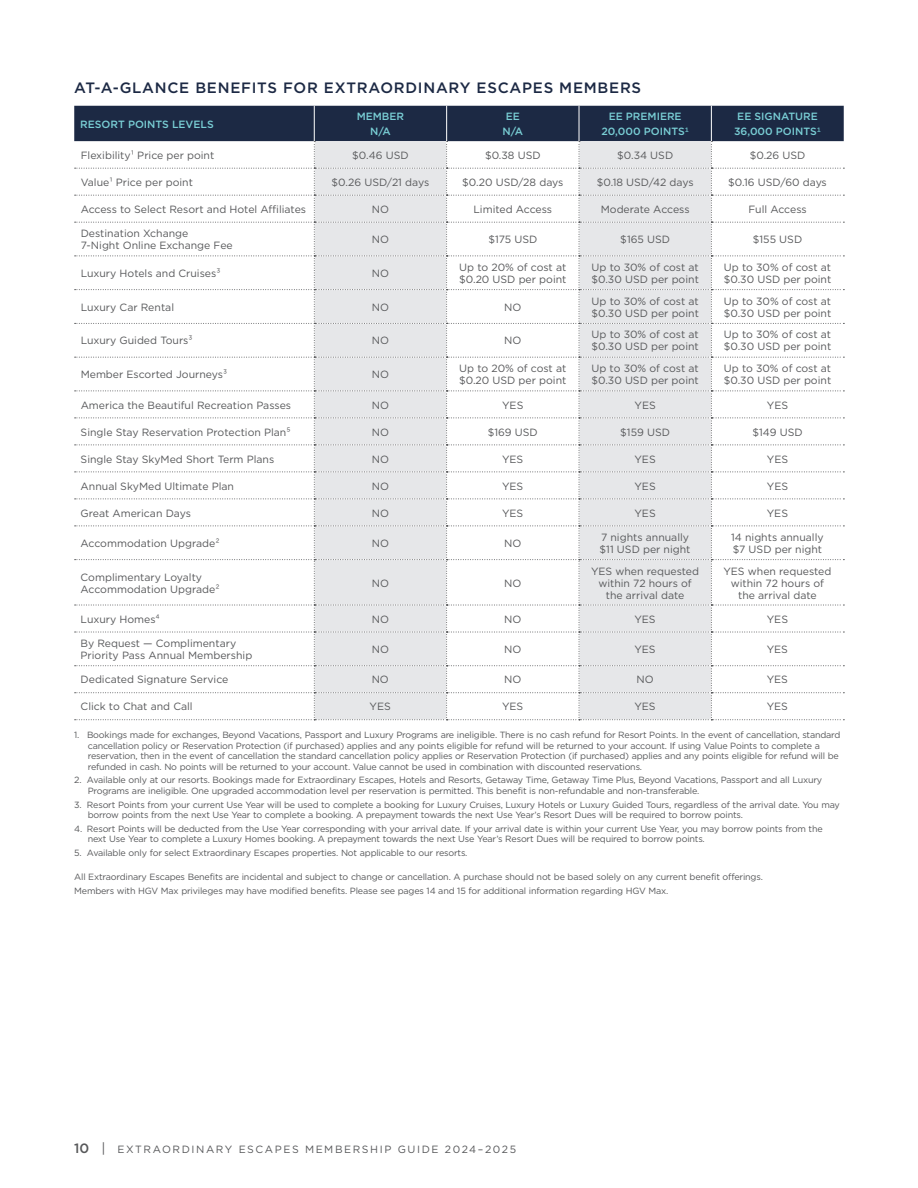
<style>
.page{position:relative;width:918px;height:1188px;background:#fff}
.page>*{position:absolute;margin:0;border:0;box-sizing:border-box;transform-origin:0 0}
.t1{font:500 15px "Gotham";letter-spacing:.05em;color:#1c2944}
.t2{font:10.5px/12px "Gotham";color:#57585a}
.t3{font:500 10.5px/15px "Gotham";color:#79ced5;text-align:center}
.t4{font:10.5px "Gotham";letter-spacing:.15em;color:#57585a}
.t5{font:9px/10.5px "Gotham";letter-spacing:-.02em;color:#57585a}
.s1{font-weight:500;font-size:13.5px}
.s2{font-size:13.5px}
</style>
<div class="page">
<svg style="left:74px;top:106px;width:770px;height:614px"></svg>
<hr style="left:314px;top:106px;width:1px;height:35px;background:#fff">
<hr style="left:446px;top:106px;width:1px;height:35px;background:#fff">
<hr style="left:579px;top:106px;width:1px;height:35px;background:#fff">
<hr style="left:711px;top:106px;width:1px;height:35px;background:#fff">
<h1 class="t1" style="left:74px;top:78px;width:568px">AT-A-GLANCE BENEFITS FOR EXTRAORDINARY ESCAPES MEMBERS</h1>
<p class="t3" style="left:80px;top:116px;width:135px">RESORT POINTS LEVELS</p>
<p class="t3" style="left:357px;top:109px;width:49px">MEMBER<br>N/A</p>
<p class="t3" style="left:502px;top:109px;width:22px">EE<br>N/A</p>
<p class="t3" style="left:601px;top:109px;width:89px">EE PREMIERE<br>20,000 POINTS1</p>
<p class="t3" style="left:734px;top:109px;width:89px">EE SIGNATURE<br>36,000 POINTS1</p>
<p class="t2" style="left:81px;top:149px;width:135px">Flexibility¹ Price per point</p>
<p class="t2" style="left:352px;top:149px;width:58px">$0.46 USD</p>
<p class="t2" style="left:485px;top:149px;width:57px">$0.38 USD</p>
<p class="t2" style="left:617px;top:149px;width:58px">$0.34 USD</p>
<p class="t2" style="left:750px;top:149px;width:57px">$0.26 USD</p>
<p class="t2" style="left:81px;top:176px;width:114px">Value¹ Price per point</p>
<p class="t2" style="left:332px;top:176px;width:99px">$0.26 USD/21 days</p>
<p class="t2" style="left:462px;top:176px;width:103px">$0.20 USD/28 days</p>
<p class="t2" style="left:597px;top:176px;width:98px">$0.18 USD/42 days</p>
<p class="t2" style="left:728px;top:176px;width:100px">$0.16 USD/60 days</p>
<p class="t2" style="left:81px;top:203px;width:227px">Access to Select Resort and Hotel Affiliates</p>
<p class="t2" style="left:372px;top:203px;width:19px">NO</p>
<p class="t2" style="left:474px;top:203px;width:80px">Limited Access</p>
<p class="t2" style="left:601px;top:203px;width:90px">Moderate Access</p>
<p class="t2" style="left:748px;top:203px;width:60px">Full Access</p>
<p class="t2" style="left:81px;top:227px;width:154px">Destination Xchange<br>7-Night Online Exchange Fee</p>
<p class="t2" style="left:372px;top:233px;width:19px">NO</p>
<p class="t2" style="left:488px;top:233px;width:50px">$175 USD</p>
<p class="t2" style="left:620px;top:233px;width:51px">$165 USD</p>
<p class="t2" style="left:753px;top:233px;width:51px">$155 USD</p>
<p class="t2" style="left:81px;top:267px;width:141px">Luxury Hotels and Cruises³</p>
<p class="t2" style="left:372px;top:267px;width:19px">NO</p>
<p class="t2" style="left:459px;top:261px;width:109px">Up to 20% of cost at $0.20 USD per point</p>
<p class="t2" style="left:591px;top:261px;width:109px">Up to 30% of cost at $0.30 USD per point</p>
<p class="t2" style="left:724px;top:261px;width:109px">Up to 30% of cost at $0.30 USD per point</p>
<p class="t2" style="left:81px;top:301px;width:95px">Luxury Car Rental</p>
<p class="t2" style="left:372px;top:301px;width:19px">NO</p>
<p class="t2" style="left:504px;top:301px;width:19px">NO</p>
<p class="t2" style="left:591px;top:295px;width:109px">Up to 30% of cost at $0.30 USD per point</p>
<p class="t2" style="left:724px;top:295px;width:109px">Up to 30% of cost at $0.30 USD per point</p>
<p class="t2" style="left:81px;top:335px;width:114px">Luxury Guided Tours³</p>
<p class="t2" style="left:372px;top:335px;width:19px">NO</p>
<p class="t2" style="left:504px;top:335px;width:19px">NO</p>
<p class="t2" style="left:591px;top:329px;width:109px">Up to 30% of cost at $0.30 USD per point</p>
<p class="t2" style="left:724px;top:329px;width:109px">Up to 30% of cost at $0.30 USD per point</p>
<p class="t2" style="left:81px;top:368px;width:148px">Member Escorted Journeys³</p>
<p class="t2" style="left:372px;top:368px;width:19px">NO</p>
<p class="t2" style="left:459px;top:362px;width:109px">Up to 20% of cost at $0.20 USD per point</p>
<p class="t2" style="left:591px;top:362px;width:109px">Up to 30% of cost at $0.30 USD per point</p>
<p class="t2" style="left:724px;top:362px;width:109px">Up to 30% of cost at $0.30 USD per point</p>
<p class="t2" style="left:81px;top:399px;width:212px">America the Beautiful Recreation Passes</p>
<p class="t2" style="left:372px;top:399px;width:19px">NO</p>
<p class="t2" style="left:502px;top:399px;width:23px">YES</p>
<p class="t2" style="left:634px;top:399px;width:23px">YES</p>
<p class="t2" style="left:767px;top:399px;width:23px">YES</p>
<p class="t2" style="left:81px;top:426px;width:211px">Single Stay Reservation Protection Plan⁵</p>
<p class="t2" style="left:372px;top:426px;width:19px">NO</p>
<p class="t2" style="left:488px;top:426px;width:51px">$169 USD</p>
<p class="t2" style="left:620px;top:426px;width:51px">$159 USD</p>
<p class="t2" style="left:752px;top:426px;width:52px">$149 USD</p>
<p class="t2" style="left:81px;top:453px;width:195px">Single Stay SkyMed Short Term Plans</p>
<p class="t2" style="left:372px;top:453px;width:19px">NO</p>
<p class="t2" style="left:502px;top:453px;width:23px">YES</p>
<p class="t2" style="left:634px;top:453px;width:23px">YES</p>
<p class="t2" style="left:767px;top:453px;width:23px">YES</p>
<p class="t2" style="left:81px;top:480px;width:155px">Annual SkyMed Ultimate Plan</p>
<p class="t2" style="left:372px;top:480px;width:19px">NO</p>
<p class="t2" style="left:502px;top:480px;width:23px">YES</p>
<p class="t2" style="left:634px;top:480px;width:23px">YES</p>
<p class="t2" style="left:767px;top:480px;width:23px">YES</p>
<p class="t2" style="left:81px;top:507px;width:112px">Great American Days</p>
<p class="t2" style="left:372px;top:507px;width:19px">NO</p>
<p class="t2" style="left:502px;top:507px;width:23px">YES</p>
<p class="t2" style="left:634px;top:507px;width:23px">YES</p>
<p class="t2" style="left:767px;top:507px;width:23px">YES</p>
<p class="t2" style="left:81px;top:537px;width:140px">Accommodation Upgrade²</p>
<p class="t2" style="left:372px;top:537px;width:19px">NO</p>
<p class="t2" style="left:504px;top:537px;width:19px">NO</p>
<p class="t2" style="left:600px;top:531px;width:92px">7 nights annually $11 USD per night</p>
<p class="t2" style="left:731px;top:531px;width:94px">14 nights annually $7 USD per night</p>
<p class="t2" style="left:81px;top:571px;width:140px">Complimentary Loyalty<br>Accommodation Upgrade²</p>
<p class="t2" style="left:372px;top:577px;width:19px">NO</p>
<p class="t2" style="left:504px;top:577px;width:19px">NO</p>
<p class="t2" style="left:591px;top:565px;width:110px;text-align:center">YES when requested within 72 hours of the arrival date</p>
<p class="t2" style="left:723px;top:565px;width:110px;text-align:center">YES when requested within 72 hours of the arrival date</p>
<p class="t2" style="left:81px;top:613px;width:81px">Luxury Homes⁴</p>
<p class="t2" style="left:372px;top:613px;width:19px">NO</p>
<p class="t2" style="left:504px;top:613px;width:19px">NO</p>
<p class="t2" style="left:634px;top:613px;width:23px">YES</p>
<p class="t2" style="left:767px;top:613px;width:23px">YES</p>
<p class="t2" style="left:81px;top:637px;width:173px">By Request — Complimentary<br>Priority Pass Annual Membership</p>
<p class="t2" style="left:372px;top:643px;width:19px">NO</p>
<p class="t2" style="left:504px;top:643px;width:19px">NO</p>
<p class="t2" style="left:634px;top:643px;width:23px">YES</p>
<p class="t2" style="left:767px;top:643px;width:23px">YES</p>
<p class="t2" style="left:81px;top:674px;width:149px">Dedicated Signature Service</p>
<p class="t2" style="left:372px;top:674px;width:19px">NO</p>
<p class="t2" style="left:504px;top:674px;width:19px">NO</p>
<p class="t2" style="left:636px;top:674px;width:19px">NO</p>
<p class="t2" style="left:767px;top:674px;width:23px">YES</p>
<p class="t2" style="left:81px;top:701px;width:114px">Click to Chat and Call</p>
<p class="t2" style="left:370px;top:701px;width:23px">YES</p>
<p class="t2" style="left:502px;top:701px;width:23px">YES</p>
<p class="t2" style="left:634px;top:701px;width:23px">YES</p>
<p class="t2" style="left:767px;top:701px;width:23px">YES</p>
<p class="t5" style="left:88px;top:730px;width:754px;text-indent:-13px">1. Bookings made for exchanges, Beyond Vacations, Passport and Luxury Programs are ineligible. There is no cash refund for Resort Points. In the event of cancellation, standard cancellation policy or Reservation Protection (if purchased) applies and any points eligible for refund will be returned to your account. If using Value Points to complete a reservation, then in the event of cancellation the standard cancellation policy applies or Reservation Protection (if purchased) applies and any points eligible for refund will be refunded in cash. No points will be returned to your account. Value cannot be used in combination with discounted reservations.</p>
<p class="t5" style="left:88px;top:775px;width:736px;text-indent:-14px">2. Available only at our resorts. Bookings made for Extraordinary Escapes, Hotels and Resorts, Getaway Time, Getaway Time Plus, Beyond Vacations, Passport and all Luxury<br>Programs are ineligible. One upgraded accommodation level per reservation is permitted. This benefit is non-refundable and non-transferable.</p>
<p class="t5" style="left:88px;top:799px;width:754px;text-indent:-14px">3. Resort Points from your current Use Year will be used to complete a booking for Luxury Cruises, Luxury Hotels or Luxury Guided Tours, regardless of the arrival date. You may borrow points from the next Use Year to complete a booking. A prepayment towards the next Use Year’s Resort Dues will be required to borrow points.</p>
<p class="t5" style="left:88px;top:823px;width:736px;text-indent:-13px">4. Resort Points will be deducted from the Use Year corresponding with your arrival date. If your arrival date is within your current Use Year, you may borrow points from the next Use Year to complete a Luxury Homes booking. A prepayment towards the next Use Year’s Resort Dues will be required to borrow points.</p>
<p class="t5" style="left:74px;top:847px;width:393px">5. Available only for select Extraordinary Escapes properties. Not applicable to our resorts.</p>
<p class="t5" style="left:74px;top:870px;width:689px;line-height:13.8px">All Extraordinary Escapes Benefits are incidental and subject to change or cancellation. A purchase should not be based solely on any current benefit offerings.<br>Members with HGV Max privileges may have modified benefits. Please see pages 14 and 15 for additional information regarding HGV Max.</p>
<p class="t4" style="left:74px;top:1142px;width:443px"><span class="s1">10</span> <span class="s2">|</span> EXTRAORDINARY ESCAPES MEMBERSHIP GUIDE 2024–2025</p>
</div>
